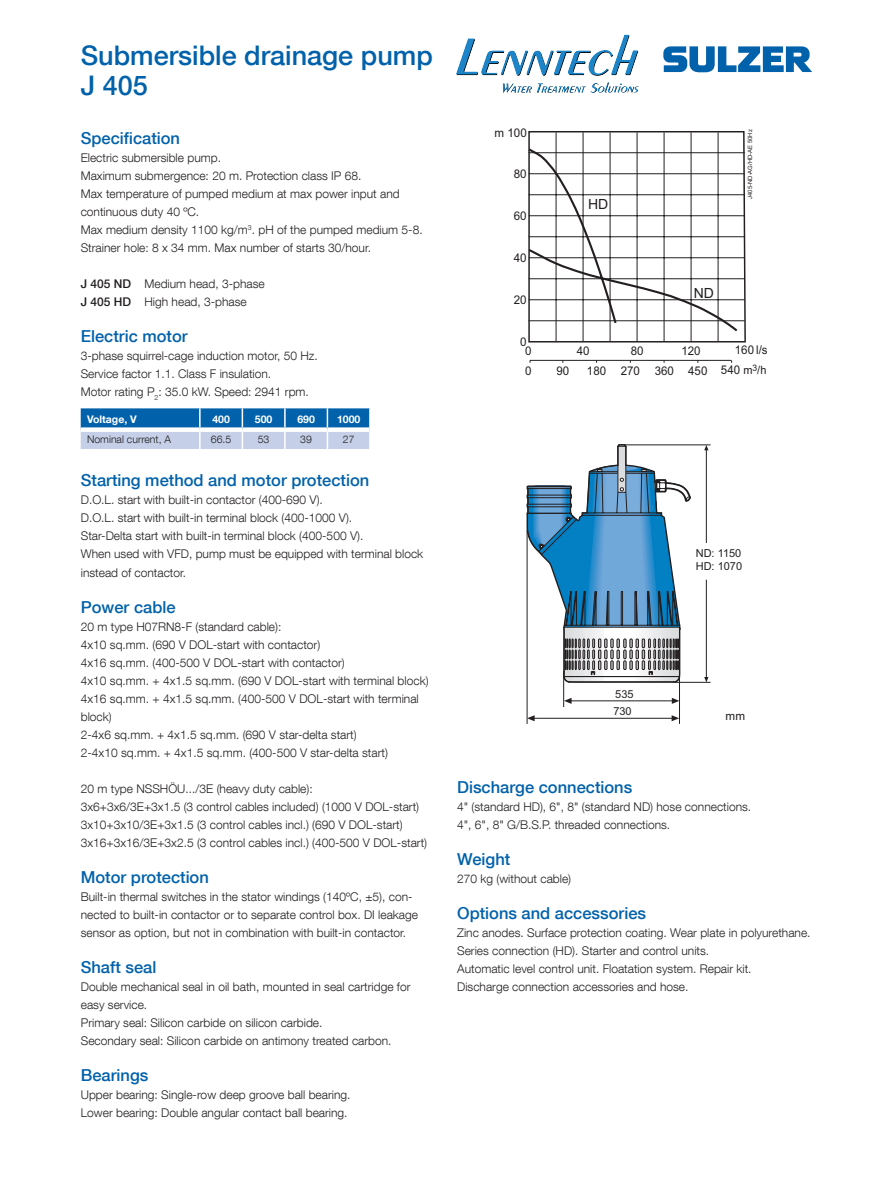
<style>
.page{position:relative;width:893px;height:1191px;background:#fff}
.page>*{position:absolute;margin:0;border:0;box-sizing:border-box;transform-origin:0 0}
.t1{font:500 27px/30px "Helvetica Neue LT Com";color:#0161aa}
.Subtitle{font:500 16.5px "Helvetica Neue LT Com";color:#0161aa}
.t2{font:13.95px "Arial";color:#231f20}
.Body_text{font:300 12px/18px "Helvetica Neue LT Com";color:#231f20}
.Subtitle-2{font:300 12px/18px "Helvetica Neue LT Com";color:#231f20}
.t3{font:12px "Arial";color:#231f20;scale:.96 1}
.t4{font:12px/8.7px "Arial";color:#231f20;text-align:center}
.t5{font:11.7px "Arial";color:#231f20}
.t6{font:10.95px/13.2px "Arial";color:#231f20}
.Table_text{font:300 10.5px "Helvetica Neue LT Com";color:#231f20}
.Table_column_title{font:700 10.5px "Helvetica Neue LT Com";color:#fff}
.t7{font:6px "Arial";color:#231f20}
.s1{font-weight:500}
.s2{font-size:11.4px}
</style>
<div class="page">
<svg style="left:663px;top:46px;width:149px;height:26px"></svg>
<svg style="left:528px;top:131px;width:218px;height:212px"></svg>
<hr style="left:529px;top:320px;width:216px;height:1px;background:#231f20">
<hr style="left:529px;top:278px;width:216px;height:1px;background:#231f20">
<hr style="left:529px;top:299px;width:216px;height:1px;background:#231f20">
<hr style="left:529px;top:257px;width:216px;height:1px;background:#231f20">
<hr style="left:529px;top:215px;width:216px;height:1px;background:#231f20">
<hr style="left:529px;top:236px;width:216px;height:1px;background:#231f20">
<hr style="left:529px;top:194px;width:216px;height:1px;background:#231f20">
<hr style="left:556px;top:132px;width:1px;height:210px;background:#231f20">
<hr style="left:610px;top:132px;width:1px;height:210px;background:#231f20">
<hr style="left:583px;top:132px;width:1px;height:210px;background:#231f20">
<hr style="left:637px;top:132px;width:1px;height:210px;background:#231f20">
<hr style="left:691px;top:132px;width:1px;height:210px;background:#231f20">
<hr style="left:664px;top:132px;width:1px;height:210px;background:#231f20">
<hr style="left:718px;top:132px;width:1px;height:210px;background:#231f20">
<hr style="left:529px;top:173px;width:216px;height:1px;background:#231f20">
<hr style="left:529px;top:152px;width:216px;height:1px;background:#231f20">
<hr style="left:530px;top:360px;width:201px;height:1px;background:#231f20">
<svg style="left:528px;top:146px;width:212px;height:187px"></svg>
<hr style="left:563px;top:671px;width:1px;height:36px;background:#231f20">
<hr style="left:679px;top:670px;width:1px;height:54px;background:#231f20">
<hr style="left:527px;top:530px;width:1px;height:194px;background:#231f20">
<svg style="left:564px;top:698px;width:8px;height:6px"></svg>
<svg style="left:672px;top:698px;width:7px;height:6px"></svg>
<hr style="left:571px;top:700px;width:101px;height:1px;background:#231f20">
<svg style="left:527px;top:715px;width:8px;height:6px"></svg>
<svg style="left:672px;top:715px;width:7px;height:6px"></svg>
<hr style="left:534px;top:718px;width:138px;height:1px;background:#231f20">
<hr style="left:625px;top:444px;width:86px;height:1px;background:#231f20">
<hr style="left:675px;top:682px;width:36px;height:1px;background:#231f20">
<svg style="left:704px;top:445px;width:4px;height:5px"></svg>
<svg style="left:704px;top:677px;width:4px;height:5px"></svg>
<hr style="left:706px;top:579px;width:1px;height:98px;background:#231f20">
<hr style="left:706px;top:450px;width:1px;height:93px;background:#231f20">
<svg style="left:526px;top:444px;width:165px;height:239px"></svg>
<svg style="left:81px;top:408px;width:289px;height:41px;background:#6499c9"></svg>
<div style="left:81px;top:427px;width:119px;height:5px;background:#fff"></div>
<div style="left:200px;top:427px;width:42px;height:5px;background:#fff"></div>
<div style="left:242px;top:427px;width:43px;height:5px;background:#fff"></div>
<div style="left:285px;top:427px;width:42px;height:5px;background:#fff"></div>
<div style="left:327px;top:427px;width:42px;height:5px;background:#fff"></div>
<img style="left:456px;top:34px;width:183px;height:59px">
<h1 class="t1" style="left:81px;top:40px;width:354px">Submersible drainage pump<br>J 405</h1>
<p class="Subtitle" style="left:81px;top:128px;width:101px">Specification</p>
<p class="Body_text" style="left:81px;top:149px;width:142px">Electric submersible pump.</p>
<p class="Body_text" style="left:81px;top:167px;width:282px">Maximum submergence: 20 m. Protection class IP 68.</p>
<p class="Body_text" style="left:81px;top:185px;width:320px">Max temperature of pumped medium at max power input and continuous duty 40 ºC.</p>
<p class="Body_text" style="left:81px;top:221px;width:343px">Max medium density 1100 kg/m<sup>3</sup>. pH of the pumped medium 5-8.<br>Strainer hole: 8 x 34 mm. Max number of starts 30/hour.</p>
<p class="Body_text" style="left:81px;top:275px;width:186px"><span class="s1">J 405 ND</span> Medium head, 3-phase</p>
<p class="Body_text" style="left:81px;top:293px;width:168px"><span class="s1">J 405 HD</span> High head, 3-phase</p>
<p class="Subtitle" style="left:81px;top:326px;width:108px">Electric motor</p>
<p class="Body_text" style="left:81px;top:347px;width:238px">3-phase squirrel-cage induction motor, 50 Hz.</p>
<p class="Body_text" style="left:81px;top:365px;width:192px">Service factor 1.1. Class F insulation.</p>
<p class="Body_text" style="left:81px;top:383px;width:230px">Motor rating P<sub>2</sub>: 35.0 kW. Speed: 2941 rpm.</p>
<p class="Table_column_title" style="left:87px;top:412px;width:51px">Voltage, V</p>
<p class="Table_column_title" style="left:212px;top:412px;width:19px">400</p>
<p class="Table_column_title" style="left:255px;top:412px;width:19px">500</p>
<p class="Table_column_title" style="left:297px;top:412px;width:19px">690</p>
<p class="Table_column_title" style="left:337px;top:412px;width:25px">1000</p>
<p class="Table_text" style="left:87px;top:433px;width:86px">Nominal current, A</p>
<p class="Table_text" style="left:211px;top:433px;width:22px">66.5</p>
<p class="Table_text" style="left:258px;top:433px;width:13px">53</p>
<p class="Table_text" style="left:300px;top:433px;width:13px">39</p>
<p class="Table_text" style="left:343px;top:433px;width:13px">27</p>
<p class="Subtitle" style="left:81px;top:470px;width:290px">Starting method and motor protection</p>
<p class="Body_text" style="left:81px;top:491px;width:344px">D.O.L. start with built-in contactor (400-690 V).<br>D.O.L. start with built-in terminal block (400-1000 V).<br>Star-Delta start with built-in terminal block (400-500 V).<br>When used with VFD, pump must be equipped with terminal block instead of contactor.</p>
<p class="Subtitle" style="left:81px;top:596px;width:96px">Power cable</p>
<p class="Body_text" style="left:81px;top:617px;width:202px">20 m type H07RN8-F (standard cable):</p>
<p class="Body_text" style="left:81px;top:635px;width:241px">4x10 sq.mm. (690 V DOL-start with contactor)</p>
<p class="Body_text" style="left:81px;top:653px;width:265px">4x16 sq.mm. (400-500 V DOL-start with contactor)</p>
<p class="Body_text" style="left:81px;top:671px;width:349px">4x10 sq.mm. + 4x1.5 sq.mm. (690 V DOL-start with terminal block)</p>
<p class="Body_text" style="left:81px;top:689px;width:339px">4x16 sq.mm. + 4x1.5 sq.mm. (400-500 V DOL-start with terminal block)</p>
<p class="Body_text" style="left:81px;top:725px;width:277px">2-4x6 sq.mm. + 4x1.5 sq.mm. (690 V star-delta start)</p>
<p class="Body_text" style="left:81px;top:743px;width:309px">2-4x10 sq.mm. + 4x1.5 sq.mm. (400-500 V star-delta start)</p>
<p class="Body_text" style="left:81px;top:779px;width:233px">20 m type NSSHÖU.../3E (heavy duty cable):</p>
<p class="Body_text" style="left:81px;top:797px;width:340px">3x6+3x6/3E+3x1.5 (3 control cables included) (1000 V DOL-start)</p>
<p class="Body_text" style="left:81px;top:815px;width:323px">3x10+3x10/3E+3x1.5 (3 control cables incl.) (690 V DOL-start)</p>
<p class="Body_text" style="left:81px;top:833px;width:348px">3x16+3x16/3E+3x2.5 (3 control cables incl.) (400-500 V DOL-start)</p>
<p class="Subtitle" style="left:81px;top:866px;width:130px">Motor protection</p>
<p class="Subtitle-2" style="left:81px;top:887px;width:339px">Built-in thermal switches in the stator windings (140ºC, ±5), con&shy;nected to built-in contactor or to separate control box. DI leakage sensor as option, but not in combination with built-in contactor.</p>
<p class="Subtitle" style="left:81px;top:956px;width:77px">Shaft seal</p>
<p class="Body_text" style="left:81px;top:977px;width:331px">Double mechanical seal in oil bath, mounted in seal cartridge for easy service.</p>
<p class="Body_text" style="left:81px;top:1013px;width:243px">Primary seal: Silicon carbide on silicon carbide.</p>
<p class="Body_text" style="left:81px;top:1031px;width:312px">Secondary seal: Silicon carbide on antimony treated carbon.</p>
<p class="Subtitle" style="left:81px;top:1064px;width:69px">Bearings</p>
<p class="Body_text" style="left:81px;top:1085px;width:271px">Upper bearing: Single-row deep groove ball bearing.<br>Lower bearing: Double angular contact ball bearing.</p>
<p class="t4" style="left:494px;top:128px;width:34px">m 100</p>
<p class="t4" style="left:514px;top:169px;width:14px">80</p>
<p class="t4" style="left:514px;top:211px;width:14px">60</p>
<p class="t4" style="left:514px;top:253px;width:14px">40</p>
<p class="t4" style="left:514px;top:296px;width:14px">20</p>
<p class="t4" style="left:520px;top:338px;width:13px">0<br>0</p>
<p class="t2" style="left:588px;top:194px;width:22px">HD</p>
<p class="t7" style="left:746px;top:199px;width:71px;rotate:-90deg">J405-ND-AG/HD-AE 50Hz</p>
<p class="t3" style="left:577px;top:343px;width:15px">40</p>
<p class="t2" style="left:694px;top:283px;width:22px">ND</p>
<p class="t3" style="left:631px;top:343px;width:15px">80</p>
<p class="t3" style="left:681px;top:343px;width:22px">120</p>
<p class="t3" style="left:735px;top:342px;width:36px">160 l/s</p>
<p class="t3" style="left:525px;top:362px;width:8px">0</p>
<p class="t3" style="left:721px;top:361px;width:49px">540 <span class="s2">m</span><sup>3</sup><span class="s2">/h</span></p>
<p class="t3" style="left:556px;top:362px;width:15px">90</p>
<p class="t3" style="left:587px;top:362px;width:22px">180</p>
<p class="t3" style="left:655px;top:362px;width:56px">360 450</p>
<p class="t3" style="left:621px;top:363px;width:22px">270</p>
<p class="t6" style="left:613px;top:685px;width:22px;line-height:17.9px">535<br>730</p>
<p class="t6" style="left:696px;top:546px;width:48px">ND: 1150<br>HD: 1070</p>
<p class="t5" style="left:726px;top:707px;width:21px">mm</p>
<p class="Subtitle" style="left:457px;top:776px;width:177px">Discharge connections</p>
<p class="Body_text" style="left:457px;top:797px;width:296px">4" (standard HD), 6", 8" (standard ND) hose connections.</p>
<p class="Body_text" style="left:457px;top:815px;width:215px">4", 6", 8" G/B.S.P. threaded connections.</p>
<p class="Subtitle" style="left:457px;top:848px;width:55px">Weight</p>
<p class="Body_text" style="left:457px;top:869px;width:116px">270 kg (without cable)</p>
<p class="Subtitle" style="left:457px;top:902px;width:190px">Options and accessories</p>
<p class="Body_text" style="left:457px;top:923px;width:355px">Zinc anodes. Surface protection coating. Wear plate in polyurethane.<br>Series connection (HD). Starter and control units.<br>Automatic level control unit. Floatation system. Repair kit.<br>Discharge connection accessories and hose.</p>
</div>
